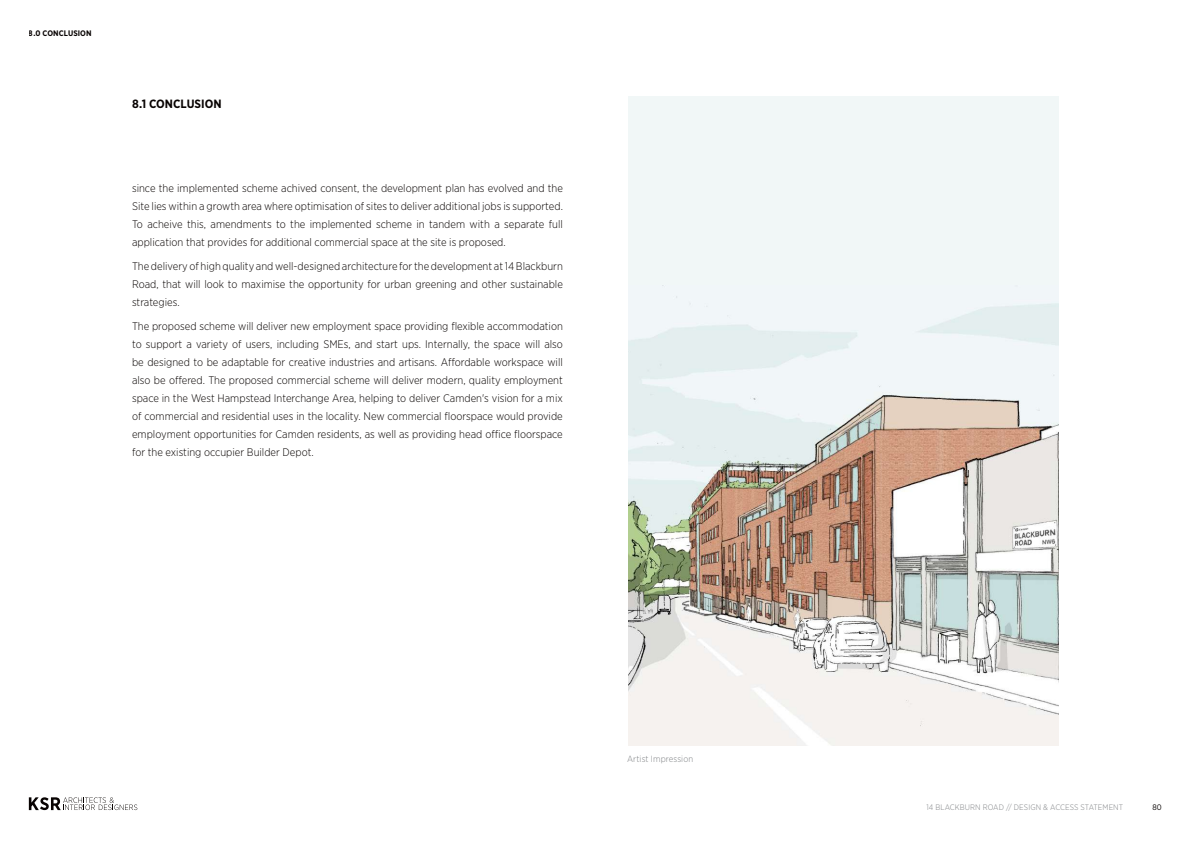
<style>
.page{position:relative;width:1191px;height:842px;background:#fff}
.page>*{position:absolute;margin:0;border:0;box-sizing:border-box;transform-origin:0 0}
.t1{font:700 12px "Gotham Narrow";letter-spacing:.005em;color:#080302}
.t2{font:300 11px/18px "Gotham Narrow";color:#080302;text-align:justify}
.t3{font:300 9px "Gotham Narrow";letter-spacing:.01em;color:#7f8184}
.t4{font:300 8px "Gotham Narrow";letter-spacing:.01em;color:#7f8184}
.t5{font:700 8px "Gotham Narrow";letter-spacing:.01em;color:#080302}
.t6{font:8px "Gotham Narrow";color:#080302}
</style>
<div class="page">
<svg style="left:29px;top:797px;width:108px;height:13px"></svg>
<img style="left:628px;top:284px;width:431px;height:462px">
<div style="left:628px;top:96px;width:431px;height:188px;background:#f1f7f7"></div>
<p class="t5" style="left:29px;top:28px;width:64px">8.0 CONCLUSION</p>
<p class="t1" style="left:132px;top:96px;width:91px">8.1 CONCLUSION</p>
<p class="t2" style="left:132px;top:179px;width:432px">since the implemented scheme achived consent, the development plan has evolved and the Site lies within a growth area where optimisation of sites to deliver additional jobs is supported.<br>To acheive this, amendments to the implemented scheme in tandem with a separate full application that provides for additional commercial space at the site is proposed.</p>
<p class="t2" style="left:132px;top:257px;width:432px">The delivery of high quality and well-designed architecture for the development at 14 Blackburn Road, that will look to maximise the opportunity for urban greening and other sustainable strategies.</p>
<p class="t2" style="left:132px;top:317px;width:432px">The proposed scheme will deliver new employment space providing flexible accommodation to support a variety of users, including SMEs, and start ups. Internally, the space will also be designed to be adaptable for creative industries and artisans. Affordable workspace will also be offered. The proposed commercial scheme will deliver modern, quality employment space in the West Hampstead Interchange Area, helping to deliver Camden's vision for a mix of commercial and residential uses in the locality. New commercial floorspace would provide employment opportunities for Camden residents, as well as providing head office floorspace for the existing occupier Builder Depot.</p>
<p class="t3" style="left:627px;top:753px;width:68px">Artist Impression</p>
<p class="t4" style="left:926px;top:802px;width:198px">14 BLACKBURN ROAD // DESIGN &amp; ACCESS STATEMENT</p>
<p class="t6" style="left:1152px;top:802px;width:11px">80</p>
</div>
